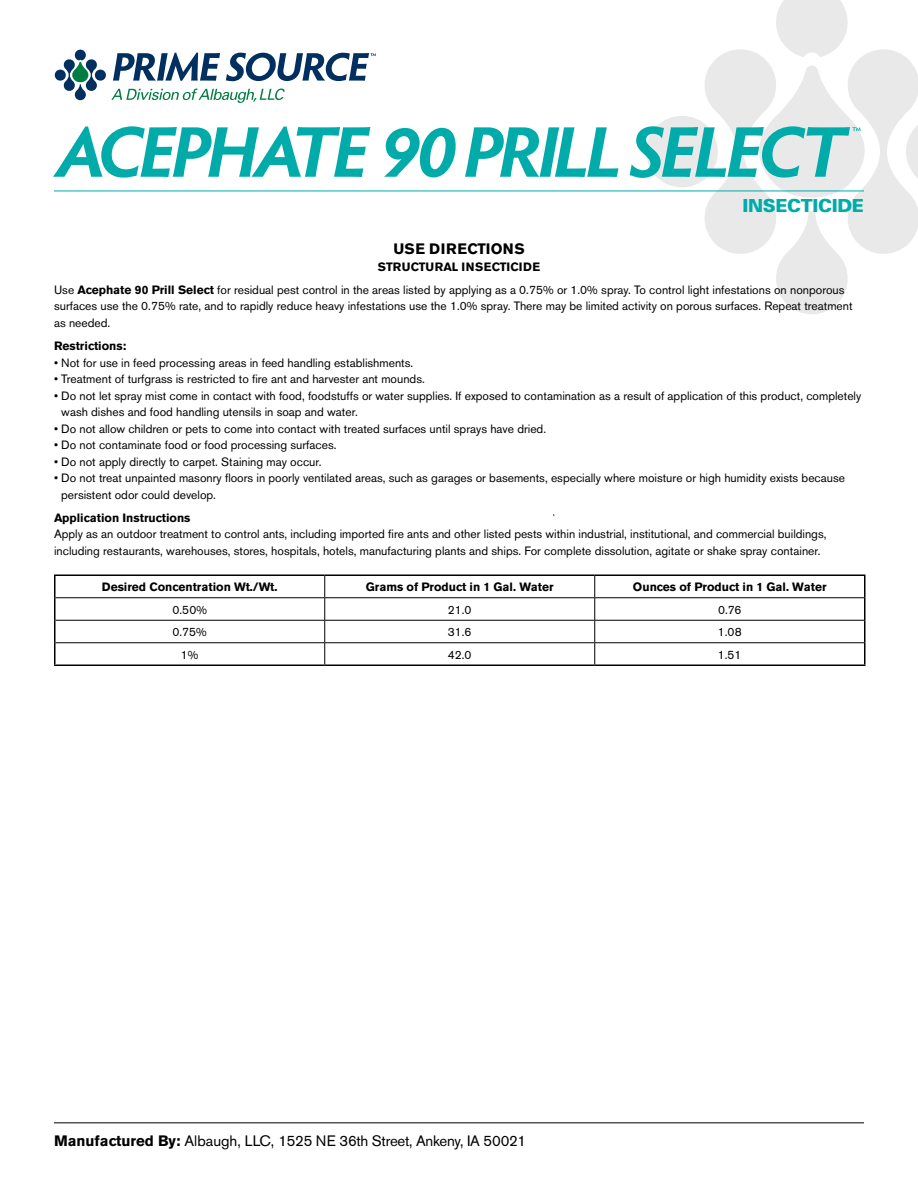
<style>
.page{position:relative;width:918px;height:1188px;background:#fff}
.page>*{position:absolute;margin:0;border:0;box-sizing:border-box;transform-origin:0 0}
.t1{font:900 18px "Univers";letter-spacing:-.02em;color:#00aba9}
.t2{font:15px "Akzidenz Grotesk BE";letter-spacing:-.02em;color:#000}
.t3{font:700 15px "Akzidenz Grotesk BE";letter-spacing:.02em;color:#000}
.t4{font:12px/16.5px "Akzidenz Grotesk BE";color:#000}
.t5{font:700 12px "Akzidenz Grotesk BE";color:#000}
.s1{font-weight:700}
</style>
<div class="page">
<svg style="left:630px;top:0;width:288px;height:314px"></svg>
<svg style="left:53px;top:126px;width:317px;height:52px"></svg>
<svg style="left:384px;top:128px;width:72px;height:49px"></svg>
<svg style="left:465px;top:127px;width:153px;height:50px"></svg>
<hr style="left:54px;top:191px;width:810px;height:1px;background:#00aba9">
<hr style="left:54px;top:1122px;width:810px;height:1px;background:#000">
<svg style="left:55px;top:50px;width:321px;height:53px"></svg>
<hr style="left:54px;top:574px;width:271px;height:2px;background:#000">
<hr style="left:54px;top:576px;width:2px;height:22px;background:#000">
<hr style="left:325px;top:574px;width:270px;height:2px;background:#000">
<hr style="left:595px;top:574px;width:271px;height:2px;background:#000">
<hr style="left:864px;top:576px;width:2px;height:22px;background:#000">
<hr style="left:54px;top:598px;width:2px;height:22px;background:#000">
<hr style="left:864px;top:598px;width:2px;height:22px;background:#000">
<hr style="left:54px;top:620px;width:2px;height:23px;background:#000">
<hr style="left:864px;top:620px;width:2px;height:23px;background:#000">
<hr style="left:54px;top:643px;width:2px;height:21px;background:#000">
<hr style="left:864px;top:643px;width:2px;height:21px;background:#000">
<hr style="left:54px;top:664px;width:271px;height:2px;background:#000">
<hr style="left:325px;top:664px;width:270px;height:2px;background:#000">
<hr style="left:595px;top:664px;width:271px;height:2px;background:#000">
<hr style="left:56px;top:597px;width:269px;height:1px;background:#000">
<hr style="left:325px;top:597px;width:270px;height:1px;background:#000">
<hr style="left:595px;top:597px;width:269px;height:1px;background:#000">
<hr style="left:56px;top:620px;width:269px;height:1px;background:#000">
<hr style="left:325px;top:620px;width:270px;height:1px;background:#000">
<hr style="left:595px;top:620px;width:269px;height:1px;background:#000">
<hr style="left:56px;top:642px;width:269px;height:1px;background:#000">
<hr style="left:325px;top:642px;width:270px;height:1px;background:#000">
<svg style="left:324px;top:576px;width:1px;height:88px"></svg>
<hr style="left:595px;top:642px;width:269px;height:1px;background:#000">
<svg style="left:594px;top:576px;width:1px;height:88px"></svg>
<h1 class="t1" style="left:743px;top:194px;width:123px">INSECTICIDE</h1>
<p class="t3" style="left:393px;top:240px;width:133px">USE DIRECTIONS</p>
<p class="t4" style="left:54px;top:255px;width:792px;line-height:23.2px;text-indent:324px"><span class="s1">STRUCTURAL INSECTICIDE<br></span>Use <span class="s1">Acephate 90 Prill Select</span> for residual pest control in the areas listed by applying as a 0.75% or 1.0% spray. To control light infestations on nonporous</p>
<p class="t4" style="left:54px;top:298px;width:800px">surfaces use the 0.75% rate, and to rapidly reduce heavy infestations use the 1.0% spray. There may be limited activity on porous surfaces. Repeat treatment as needed.</p>
<p class="t5" style="left:54px;top:339px;width:74px">Restrictions:</p>
<p class="t4" style="left:54px;top:354px;width:359px">• Not for use in feed processing areas in feed handling establishments.</p>
<p class="t4" style="left:54px;top:371px;width:371px">• Treatment of turfgrass is restricted to fire ant and harvester ant mounds.</p>
<p class="t4" style="left:61px;top:387px;width:802px;text-indent:-7px">• Do not let spray mist come in contact with food, foodstuffs or water supplies. If exposed to contamination as a result of application of this product, completely wash dishes and food handling utensils in soap and water.</p>
<p class="t4" style="left:54px;top:420px;width:492px">• Do not allow children or pets to come into contact with treated surfaces until sprays have dried.</p>
<p class="t4" style="left:54px;top:437px;width:283px">• Do not contaminate food or food processing surfaces.</p>
<p class="t4" style="left:54px;top:453px;width:267px">• Do not apply directly to carpet. Staining may occur.</p>
<p class="t4" style="left:61px;top:470px;width:785px;text-indent:-7px">• Do not treat unpainted masonry floors in poorly ventilated areas, such as garages or basements, especially where moisture or high humidity exists because persistent odor could develop.</p>
<p class="t5" style="left:54px;top:511px;width:138px">Application Instructions</p>
<p class="t4" style="left:54px;top:526px;width:774px">Apply as an outdoor treatment to control ants, including imported fire ants and other listed pests within industrial, institutional, and commercial buildings, including restaurants, warehouses, stores, hospitals, hotels, manufacturing plants and ships. For complete dissolution, agitate or shake spray container.</p>
<p class="t5" style="left:102px;top:580px;width:177px">Desired Concentration Wt./Wt.</p>
<p class="t5" style="left:366px;top:580px;width:189px">Grams of Product in 1 Gal. Water</p>
<p class="t5" style="left:633px;top:580px;width:195px">Ounces of Product in 1 Gal. Water</p>
<p class="t4" style="left:172px;top:601px;width:36px">0.50%</p>
<p class="t4" style="left:448px;top:601px;width:25px">21.0</p>
<p class="t4" style="left:718px;top:601px;width:25px">0.76</p>
<p class="t4" style="left:173px;top:624px;width:36px">0.75%</p>
<p class="t4" style="left:448px;top:624px;width:25px">31.6</p>
<p class="t4" style="left:718px;top:624px;width:25px">1.08</p>
<p class="t4" style="left:181px;top:646px;width:19px">1%</p>
<p class="t4" style="left:448px;top:646px;width:25px">42.0</p>
<p class="t4" style="left:718px;top:646px;width:25px">1.51</p>
<p class="t2" style="left:54px;top:1132px;width:474px"><span class="s1">Manufactured By:</span> Albaugh, LLC, 1525 NE 36th Street, Ankeny, IA 50021</p>
</div>
